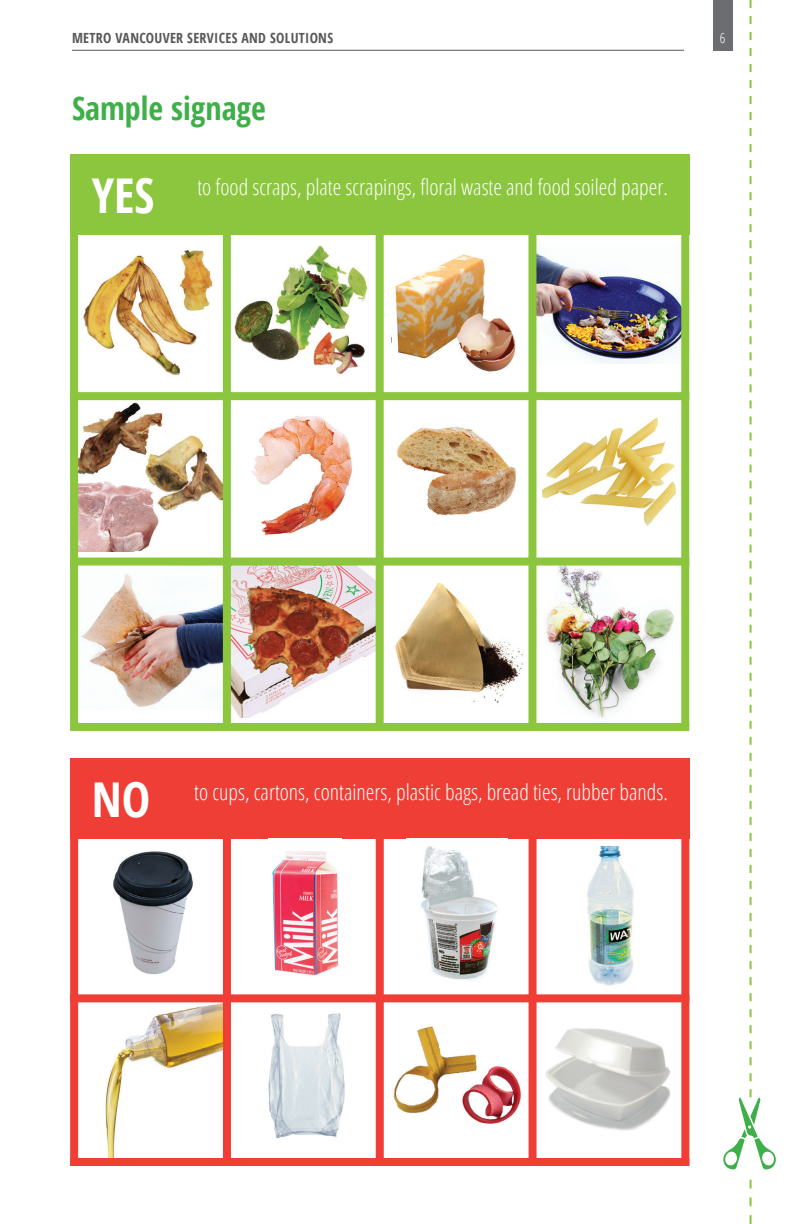
<style>
.page{position:relative;width:792px;height:1224px;background:#fff}
.page>*{position:absolute;margin:0;border:0;box-sizing:border-box;transform-origin:0 0}
.t1{font:700 condensed 32px "Open Sans";color:#3eaf49}
.t2{font:300 condensed 22px "Open Sans";color:#fff}
.t3{font:700 condensed 14px "Open Sans";letter-spacing:.02em;color:#57585a}
.t4{font:300 condensed 14px "Open Sans";color:#fff}
.s1{font-weight:700;font-size:48px}
</style>
<div class="page">
<hr style="left:72px;top:50px;width:612px;height:1px;background:#57585a">
<div style="left:713px;top:0;width:20px;height:51px;background:#6c6d70"></div>
<svg style="left:750px;top:1180px;width:2px;height:44px"></svg>
<svg style="left:723px;top:0;width:53px;height:1170px"></svg>
<div style="left:681px;top:795px;width:8px;height:371px;background:#ee3e35"></div>
<div style="left:70px;top:1158px;width:619px;height:8px;background:#ee3e35"></div>
<img style="left:545px;top:1028px;width:126px;height:103px">
<div style="left:70px;top:758px;width:619px;height:81px;background:#ee3e35"></div>
<img style="left:105px;top:1003px;width:118px;height:155px">
<img style="left:272px;top:851px;width:67px;height:125px">
<img style="left:393px;top:1026px;width:128px;height:98px">
<img style="left:268px;top:1013px;width:77px;height:126px">
<div style="left:223px;top:809px;width:8px;height:357px;background:#ee3e35"></div>
<div style="left:70px;top:809px;width:8px;height:357px;background:#ee3e35"></div>
<div style="left:376px;top:809px;width:8px;height:357px;background:#ee3e35"></div>
<div style="left:529px;top:820px;width:8px;height:342px;background:#ee3e35"></div>
<img style="left:421px;top:846px;width:77px;height:134px">
<img style="left:587px;top:846px;width:47px;height:140px">
<div style="left:70px;top:994px;width:619px;height:8px;background:#ee3e35"></div>
<img style="left:113px;top:851px;width:80px;height:124px">
<img style="left:536px;top:566px;width:145px;height:157px">
<img style="left:231px;top:566px;width:145px;height:151px">
<img style="left:395px;top:583px;width:130px;height:120px">
<img style="left:391px;top:254px;width:125px;height:118px">
<img style="left:234px;top:245px;width:134px;height:129px">
<img style="left:78px;top:248px;width:135px;height:137px">
<img style="left:536px;top:244px;width:145px;height:120px">
<img style="left:78px;top:400px;width:145px;height:152px">
<img style="left:252px;top:416px;width:100px;height:119px">
<img style="left:396px;top:426px;width:120px;height:89px">
<img style="left:543px;top:417px;width:133px;height:109px">
<img style="left:78px;top:566px;width:145px;height:143px">
<div style="left:70px;top:154px;width:619px;height:80px;background:#8bc63e"></div>
<div style="left:223px;top:224px;width:8px;height:503px;background:#8bc63e"></div>
<div style="left:376px;top:224px;width:8px;height:503px;background:#8bc63e"></div>
<div style="left:70px;top:392px;width:619px;height:8px;background:#8bc63e"></div>
<div style="left:70px;top:558px;width:619px;height:8px;background:#8bc63e"></div>
<div style="left:70px;top:723px;width:619px;height:8px;background:#8bc63e"></div>
<div style="left:528px;top:224px;width:8px;height:503px;background:#8bc63e"></div>
<div style="left:70px;top:224px;width:8px;height:503px;background:#8bc63e"></div>
<div style="left:681px;top:224px;width:8px;height:503px;background:#8bc63e"></div>
<p class="t3" style="left:72px;top:28px;width:263px">METRO VANCOUVER SERVICES AND SOLUTIONS</p>
<p class="t4" style="left:720px;top:28px;width:7px">6</p>
<h1 class="t1" style="left:72px;top:86px;width:195px">SAMPLE SIGNAGE</h1>
<p class="t2" style="left:92px;top:173px;width:578px"><span class="s1">YES</span> to food scraps, plate scrapings, floral waste and food soiled paper.</p>
<p class="t2" style="left:92px;top:777px;width:578px"><span class="s1">NO</span> to cups, cartons, containers, plastic bags, bread ties, rubber bands.</p>
</div>
